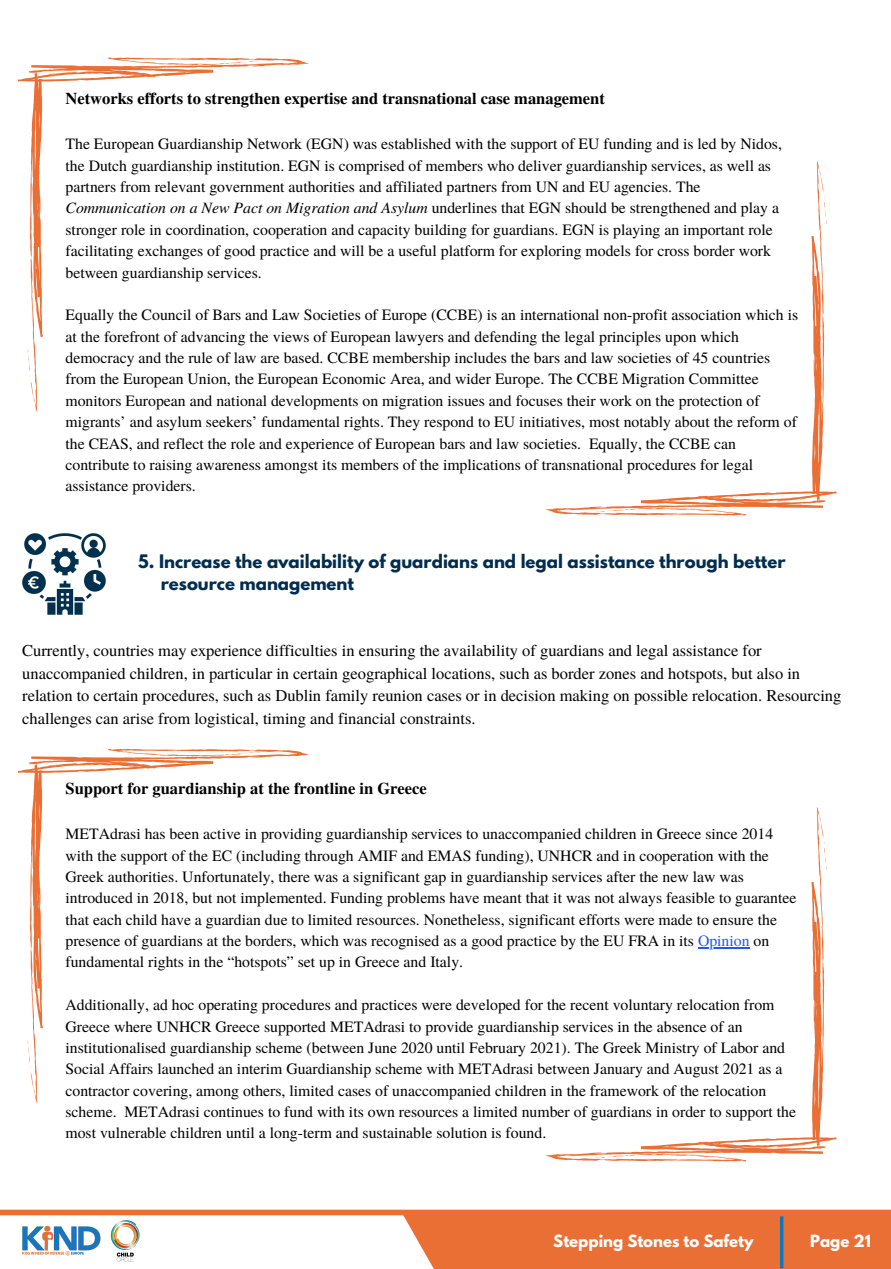
<style>
.page{position:relative;width:891px;height:1269px;background:#fff}
.page>*{position:absolute;margin:0;border:0;box-sizing:border-box;transform-origin:0 0}
.t1{font:16.5px/22.5px "Te X Gyre Termes";color:#000}
.t2{font:700 16.5px "Te X Gyre Termes";color:#000}
.t3{font:700 16.5px/22.5px "League Spartan";color:#022d4f}
.t4{font:15.75px/21.3px "Te X Gyre Termes";color:#000}
.t5{font:700 15px "League Spartan";color:#fff}
.s1{font-style:italic}
.s2{color:#2357f4}
</style>
<div class="page">
<div style="left:0;top:1213px;width:891px;height:56px;background:#e96f35"></div>
<div style="left:0;top:1208px;width:445px;height:61px;background:#fff"></div>
<img style="left:110px;top:1221px;width:30px;height:40px">
<hr style="left:780px;top:1216px;width:3px;height:52px;background:#0e76bc">
<img style="left:22px;top:1225px;width:78px;height:31px">
<svg style="left:380px;top:1209px;width:108px;height:60px"></svg>
<div style="left:0;top:1210px;width:891px;height:5px;background:#e96f35"></div>
<img style="left:24px;top:533px;width:82px;height:82px">
<div style="left:22px;top:570px;width:27px;height:26px;background:#fff;border-radius:50%"></div>
<img style="left:22px;top:570px;width:24px;height:25px">
<svg style="left:18px;top:57px;width:291px;height:355px"></svg>
<svg style="left:545px;top:162px;width:291px;height:354px"></svg>
<svg style="left:545px;top:808px;width:291px;height:354px"></svg>
<svg style="left:18px;top:749px;width:291px;height:354px"></svg>
<p class="t2" style="left:66px;top:86px;width:541px">Networks efforts to strengthen expertise and transnational case management</p>
<p class="t4" style="left:66px;top:133px;width:718px">The European Guardianship Network (EGN) was established with the support of EU funding and is led by Nidos, the Dutch guardianship institution. EGN is comprised of members who deliver guardianship services, as well as partners from relevant government authorities and affiliated partners from UN and EU agencies. The <span class="s1">Communication on a New Pact on Migration and Asylum</span> underlines that EGN should be strengthened and play a stronger role in coordination, cooperation and capacity building for guardians. EGN is playing an important role facilitating exchanges of good practice and will be a useful platform for exploring models for cross border work between guardianship services.</p>
<p class="t4" style="left:66px;top:304px;width:734px">Equally the Council of Bars and Law Societies of Europe (CCBE) is an international non-profit association which is at the forefront of advancing the views of European lawyers and defending the legal principles upon which democracy and the rule of law are based. CCBE membership includes the bars and law societies of 45 countries from the European Union, the European Economic Area, and wider Europe. The CCBE Migration Committee monitors European and national developments on migration issues and focuses their work on the protection of migrants’ and asylum seekers’ fundamental rights. They respond to EU initiatives, most notably about the reform of the CEAS, and reflect the role and experience of European bars and law societies. Equally, the CCBE can contribute to raising awareness amongst its members of the implications of transnational procedures for legal assistance providers.</p>
<p class="t3" style="left:161px;top:552px;width:626px;text-indent:-22px">5. Increase the availability of guardians and legal assistance through better resource management</p>
<p class="t1" style="left:22px;top:639px;width:821px">Currently, countries may experience difficulties in ensuring the availability of guardians and legal assistance for unaccompanied children, in particular in certain geographical locations, such as border zones and hotspots, but also in relation to certain procedures, such as Dublin family reunion cases or in decision making on possible relocation. Resourcing challenges can arise from logistical, timing and financial constraints.</p>
<p class="t2" style="left:66px;top:776px;width:363px">Support for guardianship at the frontline in Greece</p>
<p class="t4" style="left:66px;top:822px;width:732px">METAdrasi has been active in providing guardianship services to unaccompanied children in Greece since 2014 with the support of the EC (including through AMIF and EMAS funding), UNHCR and in cooperation with the Greek authorities. Unfortunately, there was a significant gap in guardianship services after the new law was introduced in 2018, but not implemented. Funding problems have meant that it was not always feasible to guarantee that each child have a guardian due to limited resources. Nonetheless, significant efforts were made to ensure the presence of guardians at the borders, which was recognised as a good practice by the EU FRA in its <span class="s2">Opinion</span> on fundamental rights in the “hotspots” set up in Greece and Italy.</p>
<p class="t4" style="left:66px;top:993px;width:732px">Additionally, ad hoc operating procedures and practices were developed for the recent voluntary relocation from Greece where UNHCR Greece supported METAdrasi to provide guardianship services in the absence of an institutionalised guardianship scheme (between June 2020 until February 2021). The Greek Ministry of Labor and Social Affairs launched an interim Guardianship scheme with METAdrasi between January and August 2021 as a contractor covering, among others, limited cases of unaccompanied children in the framework of the relocation scheme. METAdrasi continues to fund with its own resources a limited number of guardians in order to support the most vulnerable children until a long-term and sustainable solution is found.</p>
<p class="t5" style="left:553px;top:1234px;width:202px">Stepping Stones to Safety</p>
<p class="t5" style="left:810px;top:1234px;width:62px">Page 21</p>
</div>
